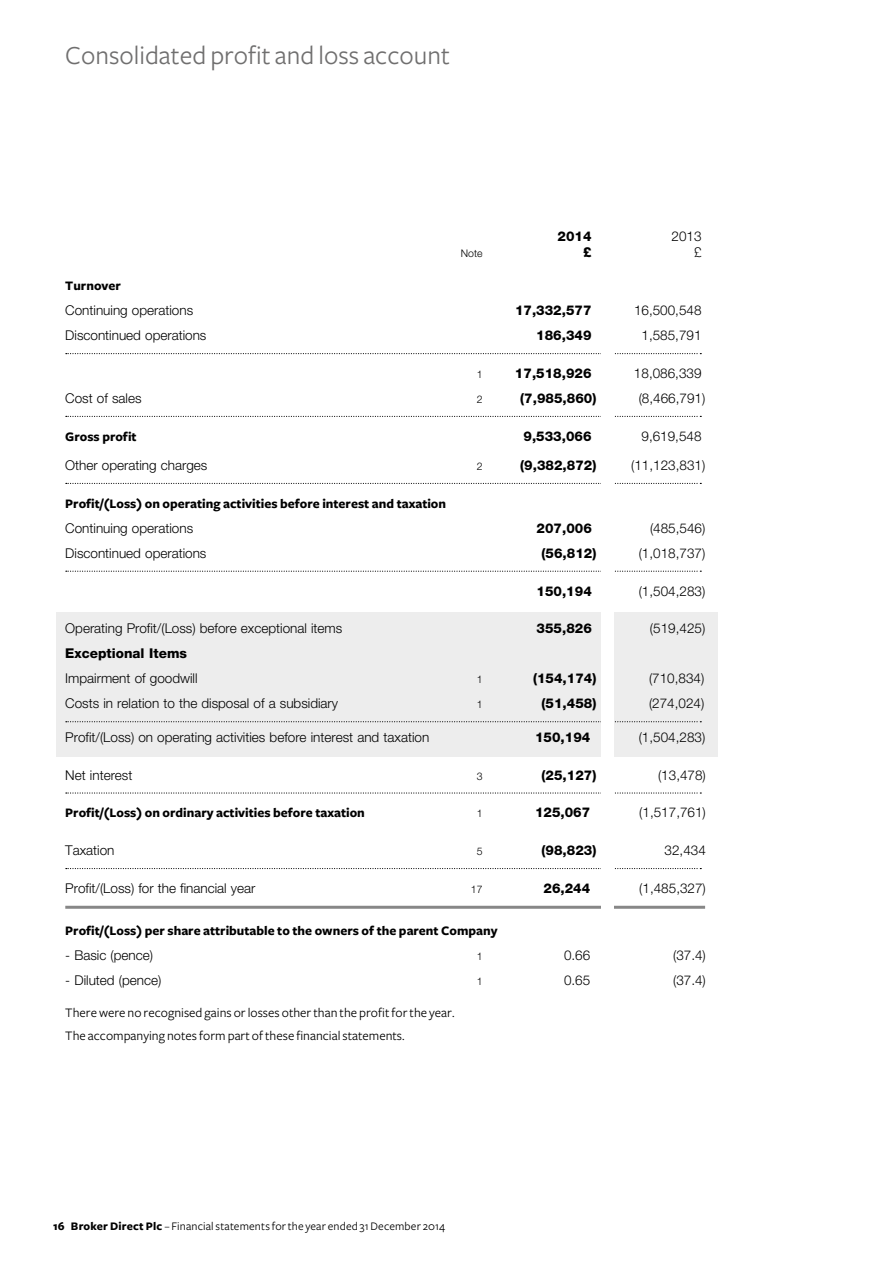
<style>
.page{position:relative;width:893px;height:1263px;background:#fff}
.page>*{position:absolute;margin:0;border:0;box-sizing:border-box;transform-origin:0 0}
.t1{font:27px "Freight Sans";color:#706f6f}
.t2{font:300 13.5px "Helvetica Neue LT Std";color:#000}
.t3{font:700 13.5px "Freight Sans";color:#000}
.t4{font:800 13.5px "Helvetica Neue LT Std";color:#000}
.t5{font:13.5px/23px "Freight Sans";color:#000}
.t6{font:12px "Freight Sans";letter-spacing:.01em;color:#000}
.t7{font:300 10.5px "Helvetica Neue LT Std";color:#000}
.s1{font-weight:700}
</style>
<div class="page">
<div style="left:57px;top:612px;width:661px;height:145px;background:#ededed"></div>
<svg style="left:66px;top:353px;width:635px;height:1px"></svg>
<svg style="left:66px;top:416px;width:635px;height:1px"></svg>
<svg style="left:66px;top:483px;width:635px;height:1px"></svg>
<svg style="left:66px;top:571px;width:635px;height:1px"></svg>
<svg style="left:66px;top:721px;width:635px;height:1px"></svg>
<svg style="left:66px;top:792px;width:635px;height:1px"></svg>
<svg style="left:66px;top:868px;width:635px;height:1px"></svg>
<hr style="left:65px;top:906px;width:640px;height:3px;background:#878787">
<div style="left:601px;top:313px;width:13px;height:618px;background:#fff"></div>
<h1 class="t1" style="left:65px;top:41px;width:386px">Consolidated profit and loss account</h1>
<p class="t4" style="left:557px;top:228px;width:36px">2014</p>
<p class="t2" style="left:671px;top:228px;width:32px">2013</p>
<p class="t7" style="left:461px;top:247px;width:23px">Note</p>
<p class="t4" style="left:583px;top:244px;width:10px">£</p>
<p class="t2" style="left:694px;top:244px;width:9px">£</p>
<p class="t3" style="left:65px;top:279px;width:57px">Turnover</p>
<p class="t2" style="left:65px;top:302px;width:129px">Continuing operations</p>
<p class="t4" style="left:515px;top:302px;width:78px">17,332,577</p>
<p class="t2" style="left:634px;top:302px;width:69px">16,500,548</p>
<p class="t2" style="left:65px;top:327px;width:143px">Discontinued operations</p>
<p class="t4" style="left:536px;top:327px;width:57px">186,349</p>
<p class="t2" style="left:641px;top:327px;width:62px">1,585,791</p>
<p class="t7" style="left:477px;top:368px;width:7px">1</p>
<p class="t4" style="left:515px;top:365px;width:78px">17,518,926</p>
<p class="t2" style="left:634px;top:365px;width:69px">18,086,339</p>
<p class="t2" style="left:65px;top:390px;width:78px">Cost of sales</p>
<p class="t7" style="left:477px;top:393px;width:7px">2</p>
<p class="t4" style="left:520px;top:390px;width:78px">(7,985,860)</p>
<p class="t2" style="left:639px;top:390px;width:68px">(8,466,791)</p>
<p class="t3" style="left:65px;top:429px;width:73px">Gross profit</p>
<p class="t4" style="left:523px;top:428px;width:70px">9,533,066</p>
<p class="t2" style="left:641px;top:428px;width:62px">9,619,548</p>
<p class="t2" style="left:65px;top:457px;width:144px">Other operating charges</p>
<p class="t7" style="left:477px;top:460px;width:7px">2</p>
<p class="t4" style="left:520px;top:457px;width:78px">(9,382,872)</p>
<p class="t2" style="left:631px;top:457px;width:76px">(11,123,831)</p>
<p class="t3" style="left:65px;top:496px;width:382px">Profit/(Loss) on operating activities before interest and taxation</p>
<p class="t2" style="left:65px;top:520px;width:129px">Continuing operations</p>
<p class="t4" style="left:537px;top:520px;width:57px">207,006</p>
<p class="t2" style="left:650px;top:520px;width:57px">(485,546)</p>
<p class="t2" style="left:65px;top:545px;width:143px">Discontinued operations</p>
<p class="t4" style="left:542px;top:545px;width:56px">(56,812)</p>
<p class="t2" style="left:639px;top:545px;width:68px">(1,018,737)</p>
<p class="t4" style="left:536px;top:583px;width:57px">150,194</p>
<p class="t2" style="left:639px;top:583px;width:68px">(1,504,283)</p>
<p class="t2" style="left:65px;top:620px;width:279px">Operating Profit/(Loss) before exceptional items</p>
<p class="t4" style="left:537px;top:620px;width:57px">355,826</p>
<p class="t2" style="left:650px;top:620px;width:57px">(519,425)</p>
<p class="t4" style="left:65px;top:645px;width:123px">Exceptional Items</p>
<p class="t2" style="left:65px;top:670px;width:134px">Impairment of goodwill</p>
<p class="t7" style="left:477px;top:673px;width:7px">1</p>
<p class="t4" style="left:533px;top:671px;width:65px">(154,174)</p>
<p class="t2" style="left:649px;top:670px;width:57px">(710,834)</p>
<p class="t2" style="left:65px;top:695px;width:274px">Costs in relation to the disposal of a subsidiary</p>
<p class="t7" style="left:477px;top:698px;width:7px">1</p>
<p class="t4" style="left:542px;top:696px;width:56px">(51,458)</p>
<p class="t2" style="left:649px;top:695px;width:57px">(274,024)</p>
<p class="t2" style="left:65px;top:729px;width:365px">Profit/(Loss) on operating activities before interest and taxation</p>
<p class="t4" style="left:535px;top:729px;width:57px">150,194</p>
<p class="t2" style="left:639px;top:729px;width:68px">(1,504,283)</p>
<p class="t2" style="left:65px;top:767px;width:69px">Net interest</p>
<p class="t7" style="left:477px;top:769px;width:7px">3</p>
<p class="t4" style="left:542px;top:767px;width:56px">(25,127)</p>
<p class="t2" style="left:658px;top:767px;width:49px">(13,478)</p>
<p class="t3" style="left:65px;top:806px;width:301px">Profit/(Loss) on ordinary activities before taxation</p>
<p class="t7" style="left:477px;top:807px;width:7px">1</p>
<p class="t4" style="left:535px;top:805px;width:57px">125,067</p>
<p class="t2" style="left:639px;top:804px;width:68px">(1,517,761)</p>
<p class="t2" style="left:65px;top:842px;width:51px">Taxation</p>
<p class="t7" style="left:477px;top:845px;width:7px">5</p>
<p class="t4" style="left:542px;top:842px;width:56px">(98,823)</p>
<p class="t2" style="left:665px;top:842px;width:43px">32,434</p>
<p class="t2" style="left:65px;top:880px;width:192px">Profit/(Loss) for the financial year</p>
<p class="t7" style="left:471px;top:883px;width:13px">17</p>
<p class="t4" style="left:543px;top:880px;width:48px">26,244</p>
<p class="t2" style="left:639px;top:880px;width:68px">(1,485,327)</p>
<p class="t3" style="left:65px;top:923px;width:434px">Profit/(Loss) per share attributable to the owners of the parent Company</p>
<p class="t2" style="left:65px;top:947px;width:89px">- Basic (pence)</p>
<p class="t7" style="left:477px;top:950px;width:7px">1</p>
<p class="t2" style="left:564px;top:947px;width:28px">0.66</p>
<p class="t2" style="left:673px;top:947px;width:34px">(37.4)</p>
<p class="t2" style="left:65px;top:972px;width:98px">- Diluted (pence)</p>
<p class="t7" style="left:477px;top:975px;width:7px">1</p>
<p class="t2" style="left:564px;top:972px;width:28px">0.65</p>
<p class="t2" style="left:673px;top:972px;width:34px">(37.4)</p>
<p class="t5" style="left:65px;top:1001px;width:391px">There were no recognised gains or losses other than the profit for the year.<br>The accompanying notes form part of these financial statements.</p>
<p class="t6" style="left:53px;top:1220px;width:393px"><span class="s1">16 Broker Direct Plc</span> – Financial statements for the year ended 31 December 2014</p>
</div>
